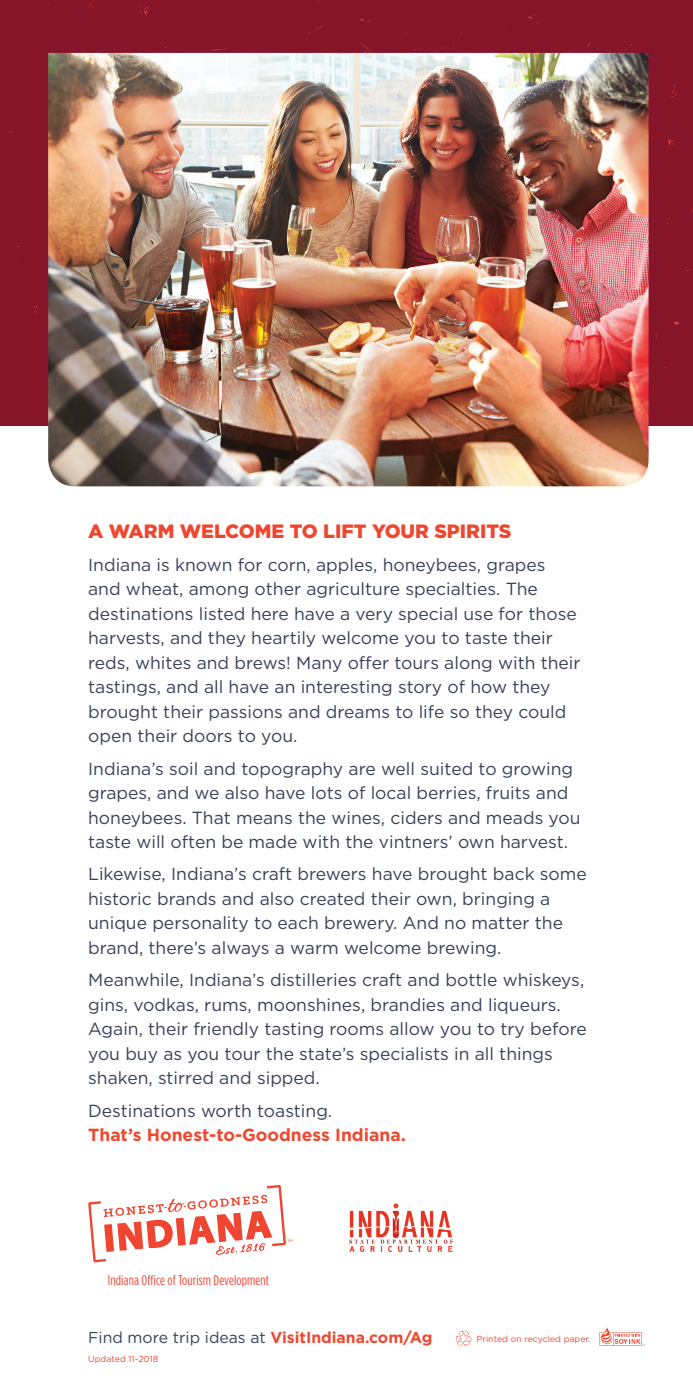
<style>
.page{position:relative;width:693px;height:1386px;background:#fff}
.page>*{position:absolute;margin:0;border:0;box-sizing:border-box;transform-origin:0 0}
.t1{font:900 19.25px "Gotham";color:#ef472f}
.t2{font:17.5px/24.5px "Gotham";color:#3a4158}
.t3{font:700 17.5px "Gotham";color:#ef472f}
.t4{font:15.75px "Gotham";color:#3a4158}
.t5{font:condensed 14px "Gotham HTF";letter-spacing:.01em;color:#ef4531}
.t6{font:8.75px "Gotham";color:#ef472e}
.s1{font-weight:700;color:#ef472f}
</style>
<div class="page">
<div style="left:0;top:0;width:693px;height:426px;background:#87152a"></div>
<svg style="left:360px;top:18px;width:15px;height:3px"></svg>
<svg style="left:212px;top:49px;width:13px;height:1px"></svg>
<svg style="left:88px;top:0;width:8px;height:8px"></svg>
<svg style="left:528px;top:15px;width:11px;height:8px"></svg>
<svg style="left:308px;top:26px;width:14px;height:8px"></svg>
<svg style="left:413px;top:49px;width:10px;height:4px"></svg>
<svg style="left:354px;top:43px;width:32px;height:10px"></svg>
<svg style="left:671px;top:85px;width:6px;height:12px"></svg>
<svg style="left:668px;top:139px;width:6px;height:7px"></svg>
<svg style="left:674px;top:322px;width:6px;height:3px"></svg>
<svg style="left:139px;top:5px;width:10px;height:11px"></svg>
<svg style="left:88px;top:1185px;width:204px;height:77px"></svg>
<svg style="left:456px;top:1331px;width:15px;height:15px"></svg>
<svg style="left:599px;top:1327px;width:46px;height:19px"></svg>
<img style="left:349px;top:1203px;width:103px;height:49px">
<img style="left:48px;top:53px;width:601px;height:433px">
<p class="t1" style="left:88px;top:518px;width:425px">A WARM WELCOME TO LIFT YOUR SPIRITS</p>
<p class="t2" style="left:88px;top:552px;width:494px">Indiana is known for corn, apples, honeybees, grapes and wheat, among other agriculture specialties. The destinations listed here have a very special use for those harvests, and they heartily welcome you to taste their reds, whites and brews! Many offer tours along with their tastings, and all have an interesting story of how they brought their passions and dreams to life so they could open their doors to you.</p>
<p class="t2" style="left:88px;top:756px;width:494px">Indiana’s soil and topography are well suited to growing grapes, and we also have lots of local berries, fruits and honeybees. That means the wines, ciders and meads you taste will often be made with the vintners’ own harvest.</p>
<p class="t2" style="left:88px;top:862px;width:500px">Likewise, Indiana’s craft brewers have brought back some historic brands and also created their own, bringing a unique personality to each brewery. And no matter the brand, there’s always a warm welcome brewing.</p>
<p class="t2" style="left:88px;top:968px;width:500px">Meanwhile, Indiana’s distilleries craft and bottle whiskeys, gins, vodkas, rums, moonshines, brandies and liqueurs.<br>Again, their friendly tasting rooms allow you to try before you buy as you tour the state’s specialists in all things shaken, stirred and sipped.</p>
<p class="t2" style="left:88px;top:1098px;width:246px">Destinations worth toasting.</p>
<p class="t3" style="left:88px;top:1123px;width:319px">That’s Honest-to-Goodness Indiana.</p>
<p class="t5" style="left:108px;top:1272px;width:163px">Indiana Office of Tourism Development</p>
<p class="t4" style="left:88px;top:1327px;width:346px">Find more trip ideas at <span class="s1">VisitIndiana.com/Ag</span></p>
<p class="t6" style="left:477px;top:1333px;width:115px">Printed on recycled paper.</p>
<p class="t6" style="left:88px;top:1354px;width:72px">Updated 11-2018</p>
</div>
